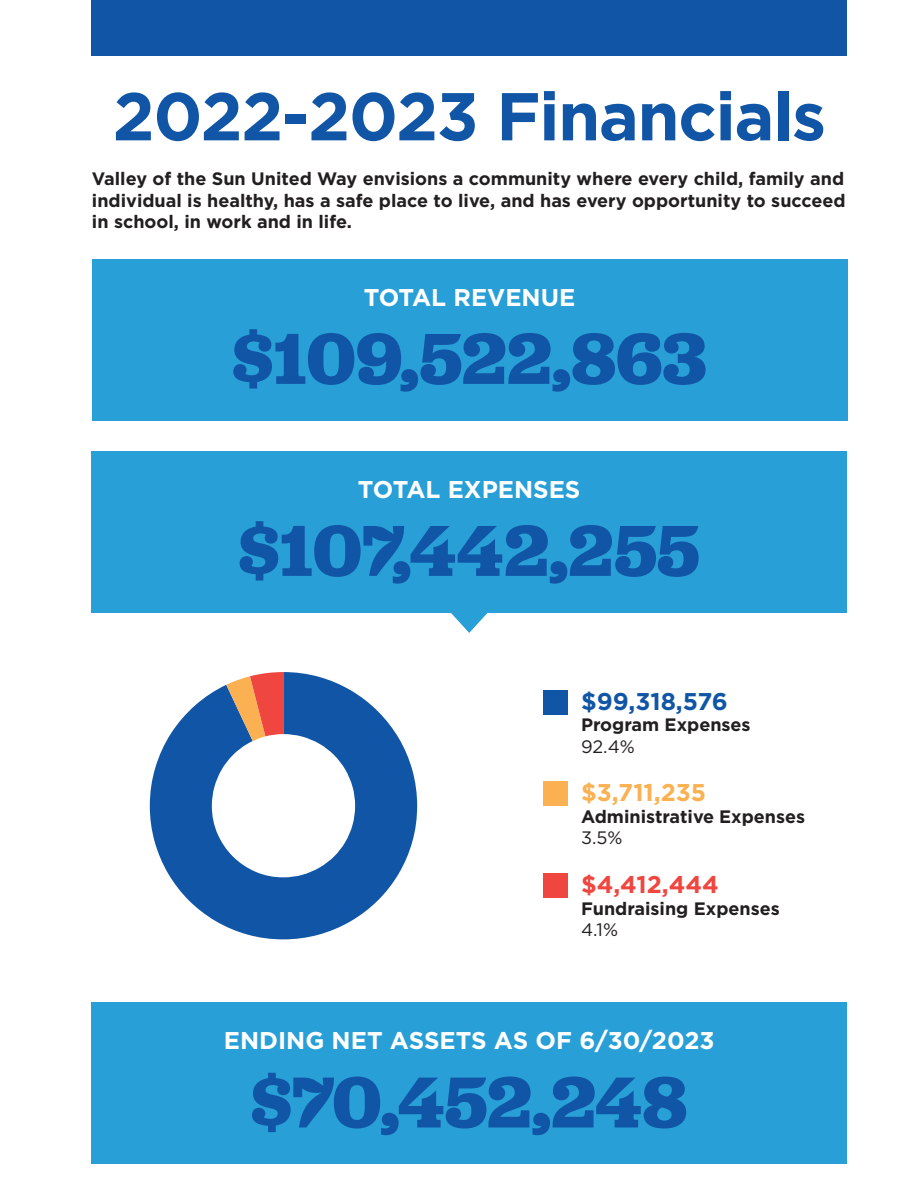
<style>
.page{position:relative;width:918px;height:1188px;background:#fff}
.page>*{position:absolute;margin:0;border:0;box-sizing:border-box;transform-origin:0 0}
.t1{font:375px "Chartwell Pies";color:#1156a6}
.t2{font:700 75.15px "Jubilat";color:#1156a6}
.t3{font:700 67.5px "Gotham";letter-spacing:-.02em;color:#1156a6}
.t4{font:700 24.15px "Gotham";color:#fff}
.t5{font:700 24.15px "Gotham";color:#1156a6}
.t6{font:700 24.15px "Gotham";color:#fbb152}
.t7{font:700 24.15px "Gotham";color:#ef473f}
.t8{font:700 18px/21.6px "Gotham";color:#231f20;text-align:justify}
.t9{font:18px "Gotham";color:#231f20}
.s1{color:#fbb152}
.s2{color:#ef473f}
.s3{color:#fff}
</style>
<div class="page">
<div style="left:91px;top:0;width:756px;height:56px;background:#1156a6"></div>
<div style="left:92px;top:259px;width:755px;height:161px;background:#289fd7"></div>
<div style="left:92px;top:451px;width:755px;height:161px;background:#289fd7"></div>
<svg style="left:432px;top:612px;width:75px;height:21px"></svg>
<div style="left:543px;top:690px;width:25px;height:25px;background:#1156a6"></div>
<div style="left:543px;top:782px;width:25px;height:24px;background:#fbb152"></div>
<div style="left:543px;top:873px;width:25px;height:25px;background:#ef473f"></div>
<div style="left:92px;top:1002px;width:755px;height:162px;background:#289fd7"></div>
<p class="t3" style="left:113px;top:72px;width:715px">2022-2023 Financials</p>
<p class="t8" style="left:92px;top:168px;width:755px">Valley of the Sun United Way envisions a community where every child, family and individual is healthy, has a safe place to live, and has every opportunity to succeed in school, in work and in life.</p>
<p class="t4" style="left:364px;top:281px;width:213px">TOTAL REVENUE</p>
<p class="t2" style="left:233px;top:310px;width:475px">$109,522,863</p>
<p class="t4" style="left:358px;top:473px;width:224px">TOTAL EXPENSES</p>
<p class="t2" style="left:239px;top:502px;width:462px">$107,442,255</p>
<p class="t1" style="left:131px;top:576px;width:527px">93<span class="s1">3</span><span class="s2">4</span><span class="s3">z</span></p>
<p class="t5" style="left:581px;top:685px;width:148px">$99,318,576</p>
<p class="t8" style="left:581px;top:714px;width:171px">Program Expenses</p>
<p class="t9" style="left:581px;top:735px;width:55px">92.4%</p>
<p class="t6" style="left:581px;top:776px;width:126px">$3,711,235</p>
<p class="t8" style="left:581px;top:805px;width:226px">Administrative Expenses</p>
<p class="t9" style="left:581px;top:826px;width:43px">3.5%</p>
<p class="t7" style="left:581px;top:869px;width:139px">$4,412,444</p>
<p class="t8" style="left:581px;top:897px;width:200px">Fundraising Expenses</p>
<p class="t9" style="left:581px;top:918px;width:39px">4.1%</p>
<p class="t4" style="left:224px;top:1025px;width:492px">ENDING NET ASSETS AS OF 6/30/2023</p>
<p class="t2" style="left:251px;top:1054px;width:437px">$70,452,248</p>
</div>
